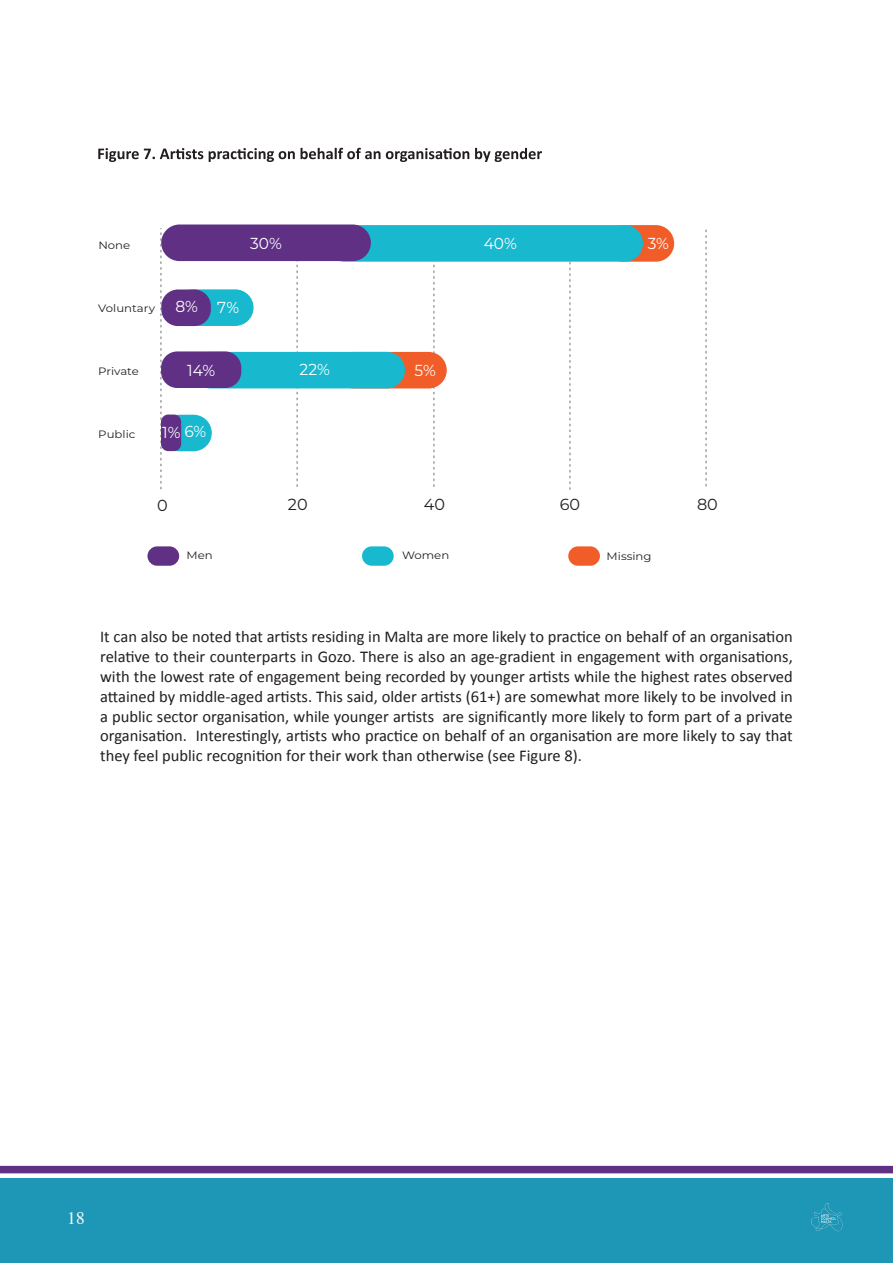
<style>
.page{position:relative;width:893px;height:1263px;background:#fff}
.page>*{position:absolute;margin:0;border:0;box-sizing:border-box;transform-origin:0 0}
.t1{font:17.55px "Times";color:#fef7f7}
.t2{font:16.5px/19.8px "Calibri";color:#231f20;text-align:justify}
.t3{font:16.05px "Montserrat";color:#231f20}
.t4{font:15.9px "Montserrat";color:#fff}
.t5{font:10.65px "Montserrat";color:#231f20;scale:1.1 1}
</style>
<div class="page">
<div style="left:605px;top:225px;width:69px;height:37px;background:#f15d28;border-radius:18px"></div>
<svg style="left:160px;top:229px;width:2px;height:260px"></svg>
<svg style="left:433px;top:264px;width:2px;height:222px"></svg>
<svg style="left:296px;top:261px;width:2px;height:225px"></svg>
<svg style="left:705px;top:229px;width:2px;height:257px"></svg>
<svg style="left:569px;top:262px;width:2px;height:227px"></svg>
<div style="left:326px;top:225px;width:317px;height:37px;background:#18b8cf;border-radius:18px"></div>
<div style="left:336px;top:352px;width:111px;height:36px;background:#f15d28;border-radius:18px"></div>
<div style="left:161px;top:224px;width:210px;height:37px;background:#5f3084;border-radius:18px"></div>
<div style="left:175px;top:289px;width:79px;height:37px;background:#18b8cf;border-radius:18px"></div>
<div style="left:161px;top:289px;width:50px;height:37px;background:#5f3084;border-radius:17px"></div>
<div style="left:192px;top:352px;width:213px;height:36px;background:#18b8cf;border-radius:18px"></div>
<div style="left:161px;top:415px;width:51px;height:36px;background:#18b8cf;border-radius:18px"></div>
<div style="left:161px;top:351px;width:80px;height:37px;background:#5f3084;border-radius:16px"></div>
<div style="left:161px;top:415px;width:20px;height:36px;background:#5f3084;border-radius:7px"></div>
<div style="left:147px;top:546px;width:32px;height:20px;background:#5f3084;border-radius:10px"></div>
<div style="left:568px;top:546px;width:32px;height:20px;background:#f15d28;border-radius:10px"></div>
<div style="left:362px;top:546px;width:32px;height:20px;background:#18b8cf;border-radius:10px"></div>
<svg style="left:98px;top:148px;width:444px;height:14px"></svg>
<div style="left:0;top:1178px;width:893px;height:84px;background:#1e96b6"></div>
<div style="left:0;top:1166px;width:893px;height:7px;background:#5f3084"></div>
<svg style="left:811px;top:1203px;width:31px;height:28px"></svg>
<p class="t5" style="left:98px;top:238px;width:31px">None</p>
<p class="t4" style="left:484px;top:232px;width:35px">40%</p>
<p class="t4" style="left:648px;top:233px;width:23px">3%</p>
<p class="t4" style="left:250px;top:232px;width:33px">30%</p>
<p class="t5" style="left:98px;top:301px;width:53px">Voluntary</p>
<p class="t5" style="left:98px;top:364px;width:38px">Private</p>
<p class="t4" style="left:176px;top:296px;width:65px">8% 7%</p>
<p class="t4" style="left:187px;top:359px;width:30px">14%</p>
<p class="t5" style="left:98px;top:426px;width:35px">Public</p>
<p class="t4" style="left:162px;top:421px;width:45px">1% 6%</p>
<p class="t4" style="left:300px;top:359px;width:32px">22%</p>
<p class="t4" style="left:414px;top:359px;width:23px">5%</p>
<p class="t3" style="left:157px;top:494px;width:12px">0</p>
<p class="t3" style="left:288px;top:493px;width:21px">20</p>
<p class="t3" style="left:424px;top:493px;width:23px">40</p>
<p class="t3" style="left:560px;top:493px;width:22px">60</p>
<p class="t3" style="left:697px;top:493px;width:22px">80</p>
<p class="t5" style="left:187px;top:548px;width:25px">Men</p>
<p class="t5" style="left:402px;top:548px;width:44px">Women</p>
<p class="t5" style="left:607px;top:549px;width:42px">Missing</p>
<p class="t2" style="left:100px;top:627px;width:694px">It can also be noted that artists residing in Malta are more likely to practice on behalf of an organisation relative to their counterparts in Gozo. There is also an age-gradient in engagement with organisations, with the lowest rate of engagement being recorded by younger artists while the highest rates observed attained by middle-aged artists. This said, older artists (61+) are somewhat more likely to be involved in a public sector organisation, while younger artists are significantly more likely to form part of a private organisation. Interestingly, artists who practice on behalf of an organisation are more likely to say that they feel public recognition for their work than otherwise (see Figure 8).</p>
<p class="t1" style="left:67px;top:1201px;width:19px">18</p>
</div>
